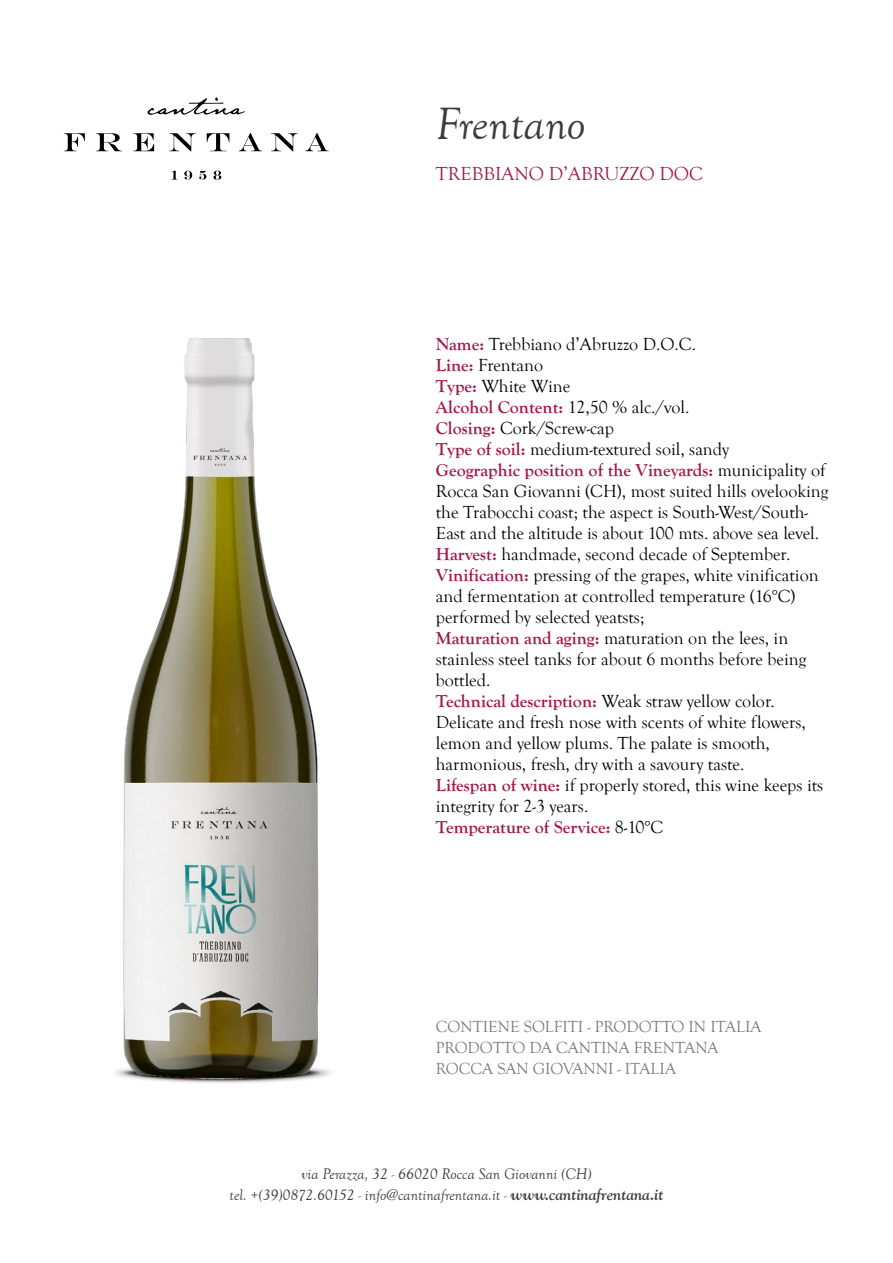
<style>
.page{position:relative;width:893px;height:1263px;background:#fff}
.page>*{position:absolute;margin:0;border:0;box-sizing:border-box;transform-origin:0 0}
.t1{font:italic 46.65px "Goudy Old Style T";color:#3c3c3b}
.t2{font:19.35px "Goudy Old Style T";color:#a3184a}
.t3{font:18px/21px "Goudy Old Style T";color:#000}
.t4{font:16.5px/21px "Goudy Old Style T";color:#7c7b7b}
.t5{font:italic 15.75px/21px "Goudy Old Style T";color:#3c3c3b;text-align:center}
.s1{font-weight:700;color:#a3184a}
.s2{font-family:"Goudy Old Style BT";font-weight:700}
</style>
<div class="page">
<svg style="left:147px;top:97px;width:98px;height:18px"></svg>
<svg style="left:239px;top:133px;width:23px;height:18px"></svg>
<svg style="left:305px;top:133px;width:24px;height:18px"></svg>
<svg style="left:96px;top:133px;width:26px;height:18px"></svg>
<svg style="left:133px;top:133px;width:21px;height:18px"></svg>
<svg style="left:207px;top:133px;width:22px;height:18px"></svg>
<svg style="left:169px;top:133px;width:27px;height:18px"></svg>
<svg style="left:271px;top:133px;width:27px;height:18px"></svg>
<svg style="left:64px;top:133px;width:21px;height:18px"></svg>
<svg style="left:171px;top:171px;width:7px;height:9px"></svg>
<svg style="left:184px;top:171px;width:8px;height:9px"></svg>
<svg style="left:199px;top:171px;width:7px;height:9px"></svg>
<svg style="left:213px;top:171px;width:8px;height:9px"></svg>
<img style="left:115px;top:338px;width:216px;height:745px">
<h1 class="t1" style="left:436px;top:98px;width:151px">Frentano</h1>
<p class="t2" style="left:436px;top:163px;width:269px">TREBBIANO D’ABRUZZO DOC</p>
<p class="t3" style="left:436px;top:334px;width:394px"><span class="s1">Name:</span> Trebbiano d’Abruzzo D.O.C.<br><span class="s1">Line:</span> Frentano<br><span class="s1">Type:</span> White Wine<br><span class="s1">Alcohol Content:</span> 12,50 % alc./vol.<br><span class="s1">Closing:</span> Cork/Screw-cap<br><span class="s1">Type of soil:</span> medium-textured soil, sandy<br><span class="s1">Geographic position of the Vineyards:</span> municipality of Rocca San Giovanni (CH), most suited hills ovelooking the Trabocchi coast; the aspect is South-West/South-East and the altitude is about 100 mts. above sea level.<br><span class="s1">Harvest:</span> handmade, second decade of September.<br><span class="s1">Vinification:</span> pressing of the grapes, white vinification and fermentation at controlled temperature (16°C) performed by selected yeatsts;<br><span class="s1">Maturation and aging:</span> maturation on the lees, in stainless steel tanks for about 6 months before being bottled.<br><span class="s1">Technical description:</span> Weak straw yellow color.<br>Delicate and fresh nose with scents of white flowers, lemon and yellow plums. The palate is smooth, harmonious, fresh, dry with a savoury taste.<br><span class="s1">Lifespan of wine:</span> if properly stored, this wine keeps its integrity for 2-3 years.<br><span class="s1">Temperature of Service:</span> 8-10°C</p>
<p class="t4" style="left:436px;top:1017px;width:327px">CONTIENE SOLFITI - PRODOTTO IN ITALIA<br>PRODOTTO DA CANTINA FRENTANA<br>ROCCA SAN GIOVANNI - ITALIA</p>
<p class="t5" style="left:230px;top:1164px;width:435px">via Perazza, 32 - 66020 Rocca San Giovanni (CH)<br>tel. +(39)0872.60152 - info@cantinafrentana.it - <span class="s2">www.cantinafrentana.it</span></p>
</div>
